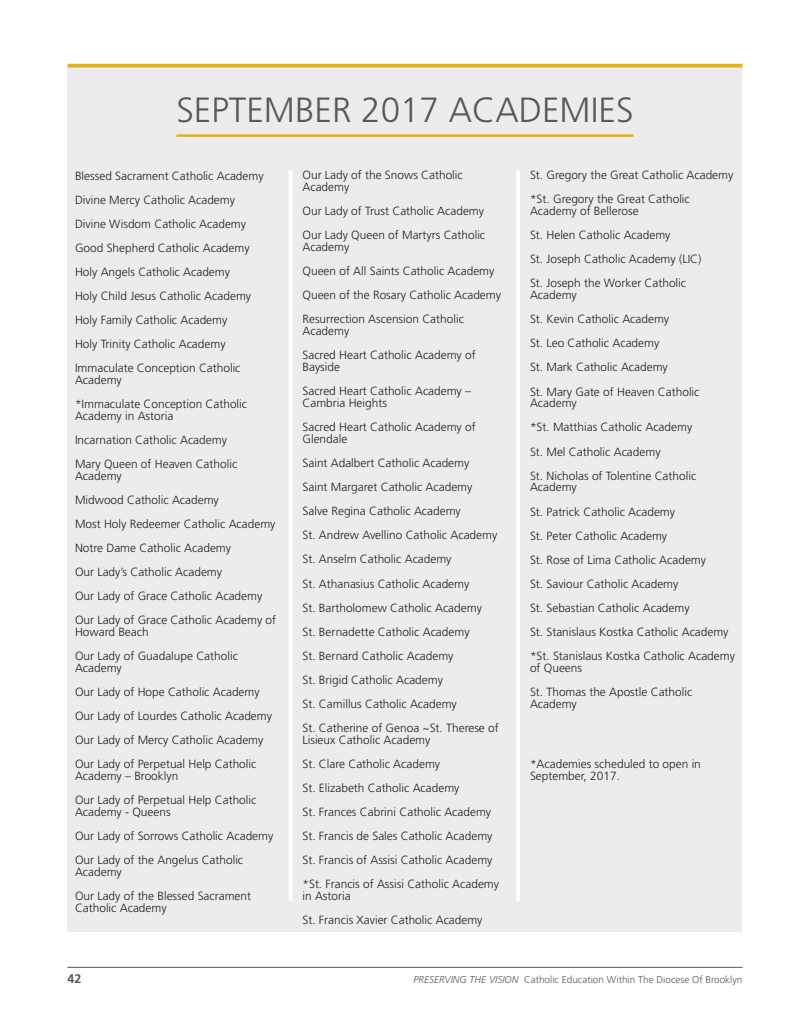
<style>
.page{position:relative;width:810px;height:1035px;background:#fff}
.page>*{position:absolute;margin:0;border:0;box-sizing:border-box;transform-origin:0 0}
.t1{font:300 35px "Frutiger LT Std";color:#57585a}
.t2{font:700 12.5px "Frutiger LT Std";color:#57585a}
.t3{font:300 11.88px/24px "Frutiger LT Std";color:#231f20}
.t4{font:300 10px "Frutiger LT Std";color:#57585a}
.s1{font-style:italic}
</style>
<div class="page">
<hr style="left:68px;top:967px;width:674px;height:1px;background:#57585a">
<div style="left:68px;top:68px;width:674px;height:864px;background:#ececee"></div>
<hr style="left:68px;top:64px;width:674px;height:3px;background:#deb425">
<hr style="left:176px;top:134px;width:458px;height:3px;background:#deb425">
<hr style="left:289px;top:171px;width:3px;height:730px;background:#fff">
<hr style="left:516px;top:171px;width:4px;height:730px;background:#fff">
<h1 class="t1" style="left:176px;top:90px;width:459px">SEPTEMBER 2017 ACADEMIES</h1>
<p class="t3" style="left:75px;top:164px;width:190px">Blessed Sacrament Catholic Academy<br>Divine Mercy Catholic Academy<br>Divine Wisdom Catholic Academy<br>Good Shepherd Catholic Academy<br>Holy Angels Catholic Academy<br>Holy Child Jesus Catholic Academy<br>Holy Family Catholic Academy<br>Holy Trinity Catholic Academy<br>Immaculate Conception Catholic</p>
<p class="t3" style="left:75px;top:368px;width:174px">Academy<br>*Immaculate Conception Catholic</p>
<p class="t3" style="left:75px;top:404px;width:164px">Academy in Astoria<br>Incarnation Catholic Academy<br>Mary Queen of Heaven Catholic</p>
<p class="t3" style="left:75px;top:464px;width:203px">Academy<br>Midwood Catholic Academy<br>Most Holy Redeemer Catholic Academy<br>Notre Dame Catholic Academy<br>Our Lady’s Catholic Academy<br>Our Lady of Grace Catholic Academy<br>Our Lady of Grace Catholic Academy of</p>
<p class="t3" style="left:75px;top:620px;width:164px">Howard Beach<br>Our Lady of Guadalupe Catholic</p>
<p class="t3" style="left:75px;top:656px;width:199px">Academy<br>Our Lady of Hope Catholic Academy<br>Our Lady of Lourdes Catholic Academy<br>Our Lady of Mercy Catholic Academy<br>Our Lady of Perpetual Help Catholic</p>
<p class="t3" style="left:75px;top:764px;width:183px">Academy – Brooklyn<br>Our Lady of Perpetual Help Catholic</p>
<p class="t3" style="left:75px;top:800px;width:200px">Academy - Queens<br>Our Lady of Sorrows Catholic Academy<br>Our Lady of the Angelus Catholic</p>
<p class="t3" style="left:75px;top:860px;width:178px">Academy<br>Our Lady of the Blessed Sacrament</p>
<p class="t3" style="left:75px;top:896px;width:93px">Catholic Academy</p>
<p class="t3" style="left:303px;top:170px;width:162px;line-height:11.9px">Our Lady of the Snows Catholic<br>Academy</p>
<p class="t3" style="left:303px;top:199px;width:184px">Our Lady of Trust Catholic Academy<br>Our Lady Queen of Martyrs Catholic</p>
<p class="t3" style="left:303px;top:235px;width:200px">Academy<br>Queen of All Saints Catholic Academy<br>Queen of the Rosary Catholic Academy<br>Resurrection Ascension Catholic</p>
<p class="t3" style="left:303px;top:319px;width:175px">Academy<br>Sacred Heart Catholic Academy of</p>
<p class="t3" style="left:303px;top:355px;width:170px">Bayside<br>Sacred Heart Catholic Academy –</p>
<p class="t3" style="left:303px;top:391px;width:175px">Cambria Heights<br>Sacred Heart Catholic Academy of</p>
<p class="t3" style="left:303px;top:427px;width:198px">Glendale<br>Saint Adalbert Catholic Academy<br>Saint Margaret Catholic Academy<br>Salve Regina Catholic Academy<br>St. Andrew Avellino Catholic Academy<br>St. Anselm Catholic Academy<br>St. Athanasius Catholic Academy<br>St. Bartholomew Catholic Academy<br>St. Bernadette Catholic Academy<br>St. Bernard Catholic Academy<br>St. Brigid Catholic Academy<br>St. Camillus Catholic Academy<br>St. Catherine of Genoa ~St. Therese of</p>
<p class="t3" style="left:303px;top:728px;width:198px">Lisieux Catholic Academy<br>St. Clare Catholic Academy<br>St. Elizabeth Catholic Academy<br>St. Frances Cabrini Catholic Academy St. Francis de Sales Catholic Academy St. Francis of Assisi Catholic Academy *St. Francis of Assisi Catholic Academy</p>
<p class="t3" style="left:303px;top:884px;width:182px">in Astoria<br>St. Francis Xavier Catholic Academy</p>
<p class="t3" style="left:530px;top:163px;width:205px">St. Gregory the Great Catholic Academy *St. Gregory the Great Catholic</p>
<p class="t3" style="left:530px;top:199px;width:173px">Academy of Bellerose<br>St. Helen Catholic Academy<br>St. Joseph Catholic Academy (LIC)<br>St. Joseph the Worker Catholic</p>
<p class="t3" style="left:530px;top:283px;width:171px">Academy<br>St. Kevin Catholic Academy<br>St. Leo Catholic Academy<br>St. Mark Catholic Academy<br>St. Mary Gate of Heaven Catholic</p>
<p class="t3" style="left:530px;top:392px;width:168px">Academy<br>*St. Matthias Catholic Academy<br>St. Mel Catholic Academy<br>St. Nicholas of Tolentine Catholic</p>
<p class="t3" style="left:530px;top:476px;width:206px">Academy<br>St. Patrick Catholic Academy<br>St. Peter Catholic Academy<br>St. Rose of Lima Catholic Academy<br>St. Saviour Catholic Academy<br>St. Sebastian Catholic Academy<br>St. Stanislaus Kostka Catholic Academy *St. Stanislaus Kostka Catholic Academy</p>
<p class="t3" style="left:530px;top:656px;width:164px">of Queens<br>St. Thomas the Apostle Catholic</p>
<p class="t3" style="left:530px;top:692px;width:48px">Academy</p>
<p class="t3" style="left:530px;top:758px;width:172px;line-height:11.9px">*Academies scheduled to open in<br>September, 2017.</p>
<p class="t2" style="left:68px;top:971px;width:15px">42</p>
<p class="t4" style="left:414px;top:973px;width:330px"><span class="s1">PRESERVING THE VISION</span> Catholic Education Within The Diocese Of Brooklyn</p>
</div>
